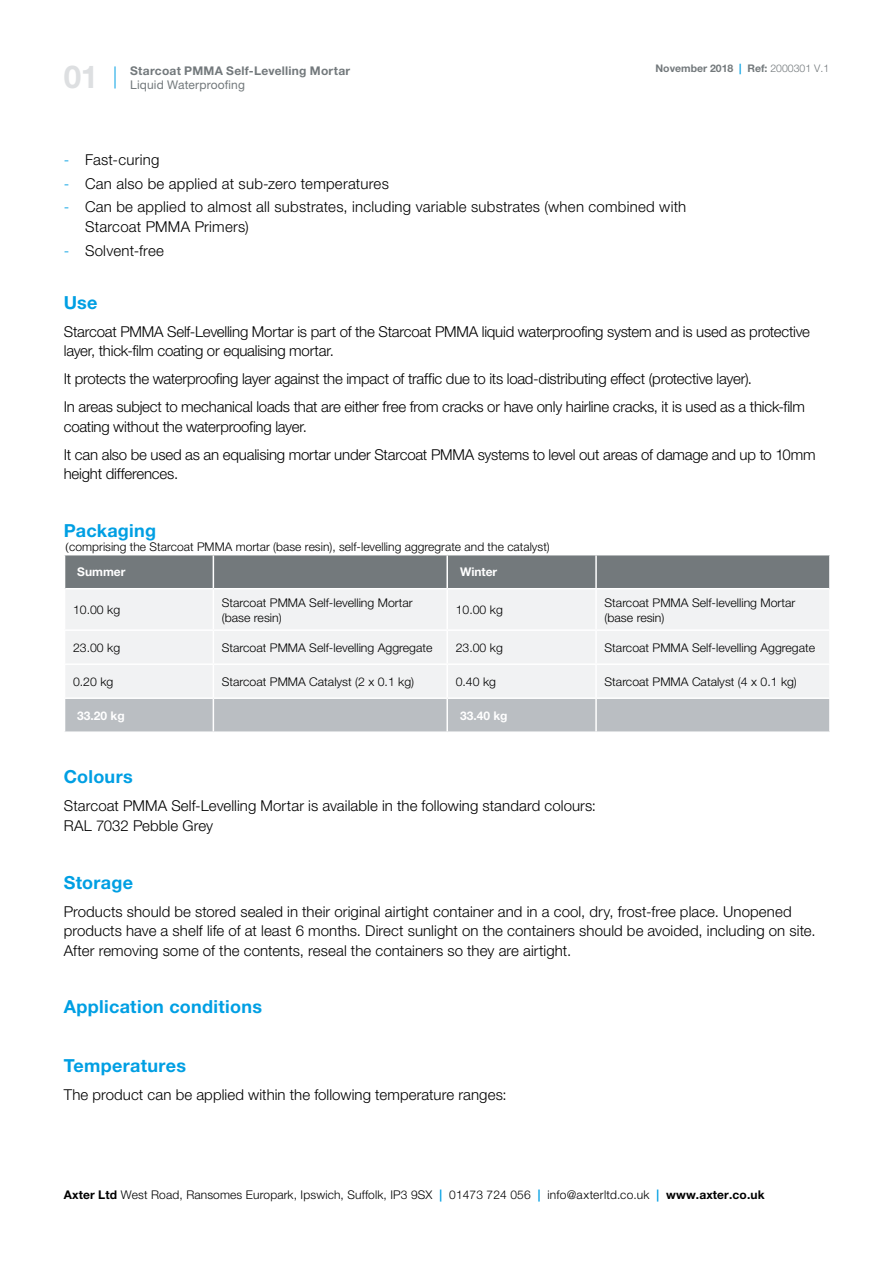
<style>
.page{position:relative;width:893px;height:1263px;background:#fff}
.page>*{position:absolute;margin:0;border:0;box-sizing:border-box;transform-origin:0 0}
.t1{font:700 31.5px "Helvetica Neue LT";color:#dddfe1}
.t2{font:700 18px "Helvetica Neue LT";letter-spacing:.015em;color:#009fe3}
.t3{font:300 15px/19.5px "Helvetica Neue LT";letter-spacing:-.005em;color:#000}
.t4{font:300 15px/19.5px "Helvetica Neue LT";letter-spacing:.015em;color:#000}
.t5{font:300 12px/15px "Helvetica Neue LT";color:#000}
.t6{font:300 12px "Helvetica Neue LT Pro";letter-spacing:.005em;color:#000}
.t7{font:700 12px "Helvetica Neue LT";letter-spacing:.02em;color:#73797c}
.t8{font:700 12px "Helvetica Neue LT";color:#fff}
.t9{font:12px "Helvetica Neue LT";letter-spacing:.01em;color:#73797c}
.t10{font:700 10.5px "Helvetica Neue LT";color:#73797c}
.s1{color:#009fe3}
.s2{font-weight:300}
.s3{font-family:"Minion Pro";font-weight:400}
.s4{font-weight:700}
.s5{font-weight:700;color:#009fe3}
</style>
<div class="page">
<svg style="left:115px;top:66px;width:1px;height:23px"></svg>
<div style="left:65px;top:555px;width:764px;height:33px;background:#73797c"></div>
<div style="left:66px;top:590px;width:763px;height:107px;background:#f1f2f3"></div>
<div style="left:65px;top:699px;width:764px;height:32px;background:#babec2"></div>
<hr style="left:213px;top:589px;width:1px;height:40px;background:#fff">
<hr style="left:446px;top:589px;width:2px;height:40px;background:#fff">
<hr style="left:595px;top:589px;width:2px;height:40px;background:#fff">
<hr style="left:64px;top:629px;width:149px;height:2px;background:#fff">
<hr style="left:213px;top:629px;width:234px;height:2px;background:#fff">
<hr style="left:213px;top:631px;width:1px;height:32px;background:#fff">
<hr style="left:447px;top:629px;width:149px;height:2px;background:#fff">
<hr style="left:446px;top:631px;width:2px;height:32px;background:#fff">
<hr style="left:596px;top:629px;width:235px;height:2px;background:#fff">
<hr style="left:595px;top:631px;width:2px;height:32px;background:#fff">
<hr style="left:213px;top:665px;width:1px;height:32px;background:#fff">
<hr style="left:446px;top:665px;width:2px;height:32px;background:#fff">
<hr style="left:595px;top:665px;width:2px;height:32px;background:#fff">
<hr style="left:213px;top:699px;width:1px;height:32px;background:#fff">
<hr style="left:446px;top:699px;width:2px;height:32px;background:#fff">
<hr style="left:595px;top:699px;width:2px;height:32px;background:#fff">
<hr style="left:213px;top:555px;width:1px;height:33px;background:#fff">
<hr style="left:446px;top:555px;width:2px;height:33px;background:#fff">
<hr style="left:595px;top:555px;width:2px;height:33px;background:#fff">
<hr style="left:64px;top:663px;width:149px;height:2px;background:#fff">
<hr style="left:213px;top:663px;width:234px;height:2px;background:#fff">
<hr style="left:447px;top:663px;width:149px;height:2px;background:#fff">
<hr style="left:596px;top:663px;width:235px;height:2px;background:#fff">
<h1 class="t1" style="left:64px;top:58px;width:36px">01</h1>
<p class="t7" style="left:130px;top:63px;width:222px">Starcoat PMMA Self-Levelling Mortar</p>
<p class="t9" style="left:130px;top:77px;width:116px">Liquid Waterproofing</p>
<p class="t10" style="left:655px;top:62px;width:175px">November 2018 <span class="s1">|</span> Ref: <span class="s2">2000301 V.1</span></p>
<p class="t4" style="left:64px;top:149px;width:97px"><span class="s1">-</span> Fast-curing</p>
<p class="t4" style="left:64px;top:173px;width:327px"><span class="s1">-</span> Can also be applied at sub-zero temperatures</p>
<p class="t4" style="left:85px;top:197px;width:603px;text-indent:-21px"><span class="s1">-</span> Can be applied to almost all substrates, including variable substrates (when combined with<br>Starcoat PMMA Primers)</p>
<p class="t4" style="left:64px;top:240px;width:102px"><span class="s1">-</span> Solvent-free</p>
<p class="t2" style="left:64px;top:291px;width:35px">Use</p>
<p class="t3" style="left:64px;top:321px;width:748px">Starcoat PMMA Self-Levelling Mortar is part of the Starcoat PMMA liquid waterproofing system and is used as protective layer, thick-film coating or equalising mortar.</p>
<p class="t3" style="left:64px;top:365px;width:743px;line-height:28px">It protects the waterproofing layer against the impact of traffic due to its load-distributing effect (protective layer).<br>In areas subject to mechanical loads that are either free from cracks or have only hairline cracks, it is used as a thick-film</p>
<p class="t3" style="left:64px;top:412px;width:753px;line-height:28px">coating without the waterproofing layer.<br>It can also be used as an equalising mortar under Starcoat PMMA systems to level out areas of damage and up to 10mm</p>
<p class="t3" style="left:64px;top:464px;width:116px">height differences.</p>
<p class="t2" style="left:64px;top:519px;width:94px">Packaging</p>
<p class="t8" style="left:77px;top:565px;width:50px">Summer</p>
<p class="t8" style="left:460px;top:565px;width:39px">Winter</p>
<p class="t5" style="left:73px;top:602px;width:49px">10.00 kg</p>
<p class="t5" style="left:222px;top:595px;width:192px">Starcoat PMMA Self-levelling Mortar (base resin)</p>
<p class="t5" style="left:456px;top:602px;width:49px">10.00 kg</p>
<p class="t5" style="left:605px;top:595px;width:192px">Starcoat PMMA Self-levelling Mortar (base resin)</p>
<p class="t5" style="left:73px;top:640px;width:49px">23.00 kg</p>
<p class="t5" style="left:222px;top:640px;width:212px">Starcoat PMMA Self-levelling Aggregate</p>
<p class="t5" style="left:456px;top:640px;width:49px">23.00 kg</p>
<p class="t5" style="left:605px;top:640px;width:212px">Starcoat PMMA Self-levelling Aggregate</p>
<p class="t5" style="left:73px;top:674px;width:42px">0.20 kg</p>
<p class="t5" style="left:222px;top:674px;width:194px">Starcoat PMMA Catalyst (2 x 0.1 kg)</p>
<p class="t5" style="left:456px;top:674px;width:42px">0.40 kg</p>
<p class="t5" style="left:605px;top:674px;width:194px">Starcoat PMMA Catalyst (4 x 0.1 kg)</p>
<p class="t8" style="left:77px;top:708px;width:49px">33.20 kg</p>
<p class="t8" style="left:460px;top:708px;width:49px">33.40 kg</p>
<p class="t6" style="left:65px;top:539px;width:486px"><span class="s3">(</span>comprising the Starcoat PMMA mortar (base resin), self-levelling aggregrate and the catalyst)</p>
<p class="t2" style="left:64px;top:766px;width:71px">Colours</p>
<p class="t3" style="left:64px;top:796px;width:534px">Starcoat PMMA Self-Levelling Mortar is available in the following standard colours:<br>RAL 7032 Pebble Grey</p>
<p class="t2" style="left:64px;top:871px;width:71px">Storage</p>
<p class="t3" style="left:64px;top:901px;width:753px">Products should be stored sealed in their original airtight container and in a cool, dry, frost-free place. Unopened products have a shelf life of at least 6 months. Direct sunlight on the containers should be avoided, including on site.<br>After removing some of the contents, reseal the containers so they are airtight.</p>
<p class="t2" style="left:64px;top:995px;width:200px">Application conditions</p>
<p class="t2" style="left:64px;top:1054px;width:124px">Temperatures</p>
<p class="t3" style="left:64px;top:1085px;width:444px">The product can be applied within the following temperature ranges:</p>
<p class="t5" style="left:64px;top:1187px;width:702px"><span class="s4">Axter Ltd</span> West Road, Ransomes Europark, Ipswich, Suffolk, IP3 9SX <span class="s5">|</span> 01473 724 056 <span class="s5">|</span> info@axterltd.co.uk <span class="s5">|</span> <span class="s4">www.axter.co.uk</span></p>
</div>
